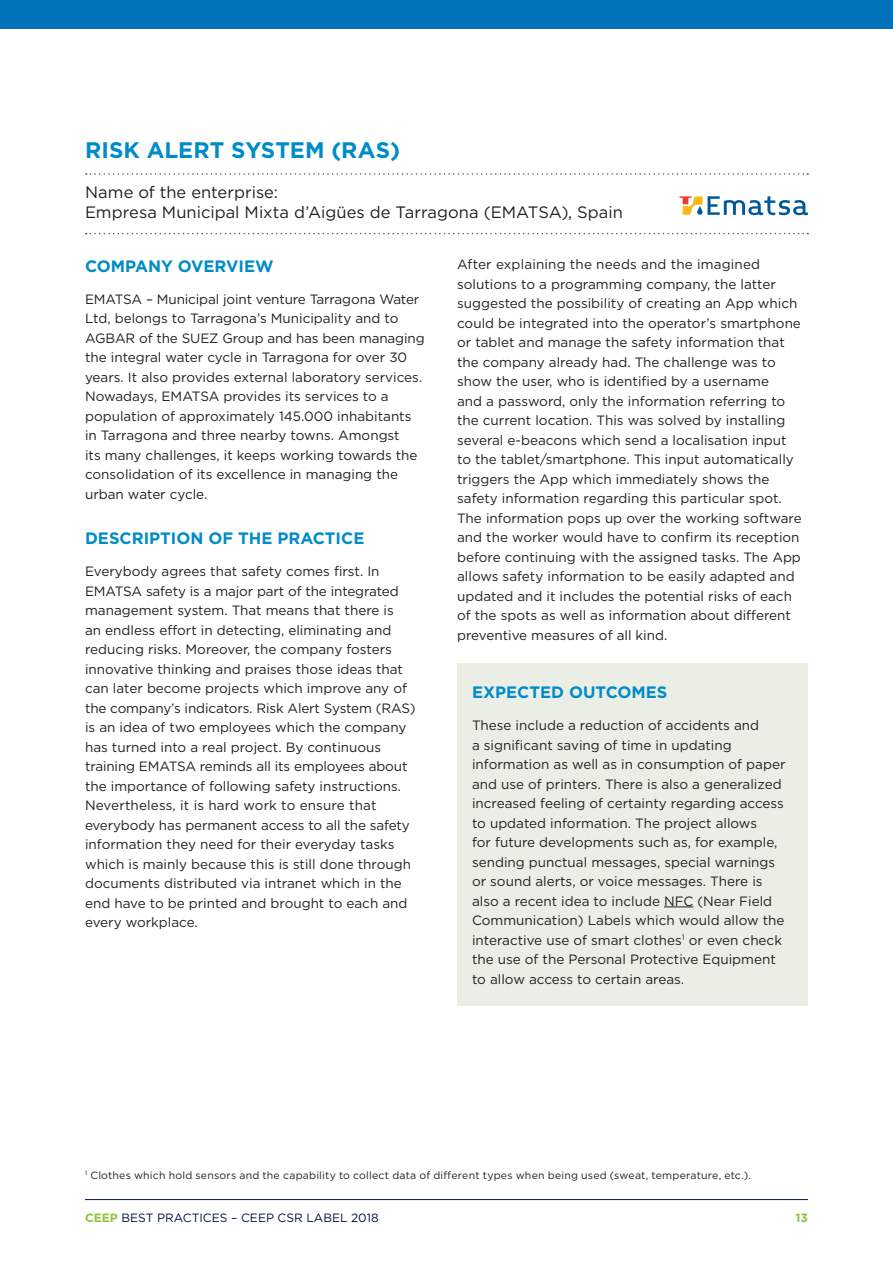
<style>
.page{position:relative;width:893px;height:1263px;background:#fff}
.page>*{position:absolute;margin:0;border:0;box-sizing:border-box;transform-origin:0 0}
.t1{font:700 22.5px "Gotham";color:#008bc9}
.t2{font:16.5px "Gotham";color:#231f20}
._05_Subtitle_BLUE{font:700 16.5px "Gotham";color:#008bc9}
._06_Text{font:13.5px/19.5px "Gotham";color:#231f20}
.t3{font:12px "Gotham";color:#001340}
.t4{font:700 12px "Gotham";color:#8bc63e}
._06_Text-2{font:10.5px "Gotham";letter-spacing:.02em;color:#231f20}
.s1{font-weight:700;color:#8bc63e}
</style>
<div class="page">
<div style="left:0;top:0;width:893px;height:29px;background:#0072bc"></div>
<div style="left:457px;top:664px;width:351px;height:342px;background:#ebeee5"></div>
<hr style="left:85px;top:1199px;width:723px;height:1px;background:#001340">
<svg style="left:86px;top:173px;width:722px;height:2px"></svg>
<svg style="left:86px;top:233px;width:722px;height:1px"></svg>
<svg style="left:664px;top:906px;width:29px;height:1px"></svg>
<svg style="left:679px;top:196px;width:129px;height:19px"></svg>
<p class="t1" style="left:85px;top:135px;width:317px">RISK ALERT SYSTEM (RAS)</p>
<p class="t2" style="left:85px;top:181px;width:194px">Name of the enterprise:</p>
<p class="t2" style="left:85px;top:202px;width:539px">Empresa Municipal Mixta d’Aigües de Tarragona (EMATSA), Spain</p>
<p class="_05_Subtitle_BLUE" style="left:85px;top:255px;width:190px">COMPANY OVERVIEW</p>
<p class="_06_Text" style="left:85px;top:289px;width:341px">EMATSA – Municipal joint venture Tarragona Water Ltd, belongs to Tarragona’s Municipality and to AGBAR of the SUEZ Group and has been managing the integral water cycle in Tarragona for over 30 years. It also provides external laboratory services.<br>Nowadays, EMATSA provides its services to a population of approximately 145.000 inhabitants in Tarragona and three nearby towns. Amongst<br>its many challenges, it keeps working towards the consolidation of its excellence in managing the urban water cycle.</p>
<p class="_05_Subtitle_BLUE" style="left:85px;top:527px;width:281px">DESCRIPTION OF THE PRACTICE</p>
<p class="_06_Text" style="left:85px;top:562px;width:332px">Everybody agrees that safety comes first. In EMATSA safety is a major part of the integrated management system. That means that there is<br>an endless effort in detecting, eliminating and reducing risks. Moreover, the company fosters innovative thinking and praises those ideas that can later become projects which improve any of the company’s indicators. Risk Alert System (RAS) is an idea of two employees which the company has turned into a real project. By continuous training EMATSA reminds all its employees about the importance of following safety instructions.<br>Nevertheless, it is hard work to ensure that everybody has permanent access to all the safety information they need for their everyday tasks which is mainly because this is still done through documents distributed via intranet which in the end have to be printed and brought to each and every workplace.</p>
<p class="_06_Text" style="left:457px;top:254px;width:346px">After explaining the needs and the imagined solutions to a programming company, the latter suggested the possibility of creating an App which could be integrated into the operator’s smartphone or tablet and manage the safety information that the company already had. The challenge was to show the user, who is identified by a username<br>and a password, only the information referring to the current location. This was solved by installing several e-beacons which send a localisation input to the tablet/smartphone. This input automatically triggers the App which immediately shows the safety information regarding this particular spot.<br>The information pops up over the working software and the worker would have to confirm its reception before continuing with the assigned tasks. The App allows safety information to be easily adapted and updated and it includes the potential risks of each of the spots as well as information about different preventive measures of all kind.</p>
<p class="_05_Subtitle_BLUE" style="left:472px;top:681px;width:197px">EXPECTED OUTCOMES</p>
<p class="_06_Text" style="left:472px;top:715px;width:315px">These include a reduction of accidents and<br>a significant saving of time in updating information as well as in consumption of paper and use of printers. There is also a generalized increased feeling of certainty regarding access to updated information. The project allows<br>for future developments such as, for example, sending punctual messages, special warnings or sound alerts, or voice messages. There is also a recent idea to include NFC (Near Field Communication) Labels which would allow the interactive use of smart clothes<sup>1</sup> or even check the use of the Personal Protective Equipment to allow access to certain areas.</p>
<p class="_06_Text-2" style="left:85px;top:1168px;width:667px"><sup>1</sup> Clothes which hold sensors and the capability to collect data of different types when being used (sweat, temperature, etc.).</p>
<p class="t3" style="left:85px;top:1209px;width:295px"><span class="s1">CEEP</span> BEST PRACTICES – CEEP CSR LABEL 2018</p>
<p class="t4" style="left:795px;top:1209px;width:14px">13</p>
</div>
